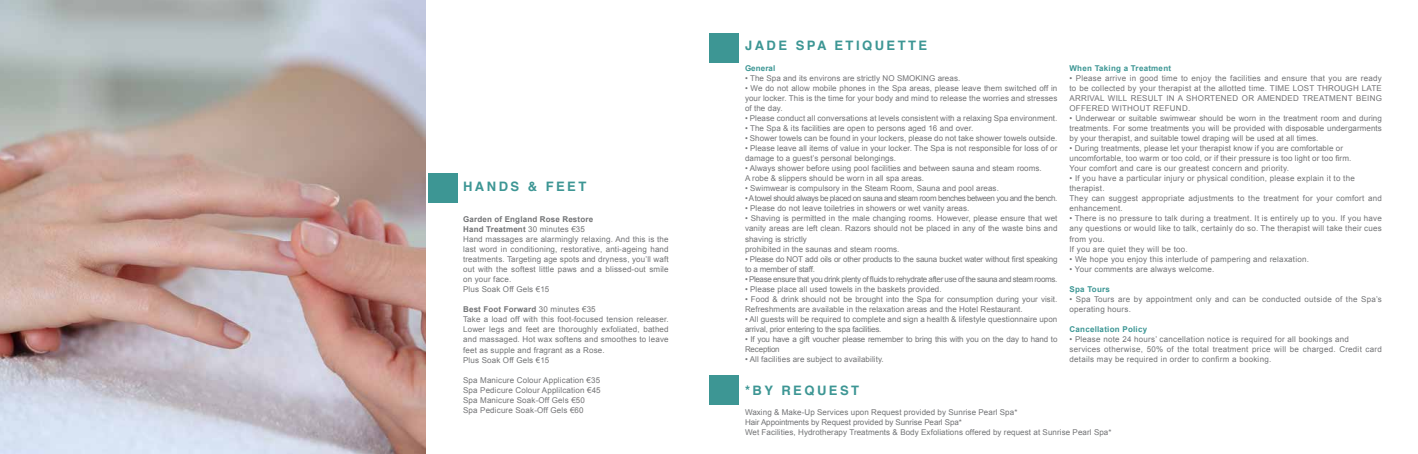
<style>
.page{position:relative;width:1418px;height:454px;background:#fff}
.page>*{position:absolute;margin:0;border:0;box-sizing:border-box;transform-origin:0 0}
.t1{font:700 13px "Helvetica";letter-spacing:.19em;color:#3d9694}
.t2{font:8px/10px "Arial";letter-spacing:.01em;color:#727375}
.t3{font:8px/10px "Arial";letter-spacing:.03em;color:#727375}
.t4{font:8px/10px "Arial";letter-spacing:-.02em;color:#727375}
.t5{font:8px "Arial";letter-spacing:-.04em;color:#727375}
.t6{font:8px "Arial";letter-spacing:-.05em;color:#727375}
.t7{font:700 8px "Arial";letter-spacing:.03em;color:#3d9694}
.t8{font:700 8px "Arial";letter-spacing:.01em;color:#3d9694}
.s1{font-weight:700}
</style>
<div class="page">
<img style="left:0;top:0;width:425px;height:454px">
<div style="left:428px;top:173px;width:30px;height:29px;background:#3d9694"></div>
<div style="left:709px;top:33px;width:29px;height:29px;background:#3d9694"></div>
<div style="left:709px;top:375px;width:29px;height:29px;background:#3d9694"></div>
<h1 class="t1" style="left:463px;top:176px;width:125px">HANDS &amp; FEET</h1>
<p class="t2" style="left:463px;top:214px;width:207px"><span class="s1">Garden of England Rose Restore<br>Hand Treatment</span> 30 minutes €35<br>Hand massages are alarmingly relaxing. And this is the last word in conditioning, restorative, anti-ageing hand treatments. Targeting age spots and dryness, you’ll waft out with the softest little paws and a blissed-out smile on your face.<br>Plus Soak Off Gels €15</p>
<p class="t2" style="left:463px;top:304px;width:207px"><span class="s1">Best Foot Forward</span> 30 minutes €35<br>Take a load off with this foot-focused tension releaser.<br>Lower legs and feet are thoroughly exfoliated, bathed and massaged. Hot wax softens and smoothes to leave</p>
<p class="t2" style="left:463px;top:345px;width:143px">feet as supple and fragrant as a Rose.<br>Plus Soak Off Gels €15</p>
<p class="t2" style="left:463px;top:375px;width:139px">Spa Manicure Colour Application €35<br>Spa Pedicure Colour Applilcation €45<br>Spa Manicure Soak-Off Gels €50<br>Spa Pedicure Soak-Off Gels €60</p>
<h1 class="t1" style="left:745px;top:35px;width:184px">JADE SPA ETIQUETTE</h1>
<p class="t8" style="left:745px;top:63px;width:32px">General</p>
<p class="t2" style="left:745px;top:74px;width:217px">• The Spa and its environs are strictly NO SMOKING areas.</p>
<p class="t2" style="left:745px;top:84px;width:314px;text-align:justify">• We do not allow mobile phones in the Spa areas, please leave them switched off in your locker. This is the time for your body and mind to release the worries and stresses of the day.</p>
<p class="t2" style="left:745px;top:114px;width:314px">• Please conduct all conversations at levels consistent with a relaxing Spa environment.</p>
<p class="t2" style="left:745px;top:124px;width:230px">• The Spa &amp; its facilities are open to persons aged 16 and over.</p>
<p class="t2" style="left:745px;top:134px;width:314px">• Shower towels can be found in your lockers, please do not take shower towels outside.</p>
<p class="t2" style="left:745px;top:144px;width:314px">• Please leave all items of value in your locker. The Spa is not responsible for loss of or damage to a guest’s personal belongings.</p>
<p class="t2" style="left:745px;top:164px;width:298px">• Always shower before using pool facilities and between sauna and steam rooms.<br>A robe &amp; slippers should be worn in all spa areas.</p>
<p class="t2" style="left:745px;top:184px;width:255px">• Swimwear is compulsory in the Steam Room, Sauna and pool areas.</p>
<p class="t6" style="left:745px;top:193px;width:314px">• A towel should always be placed on sauna and steam room benches between you and the bench.</p>
<p class="t2" style="left:745px;top:204px;width:226px">• Please do not leave toiletries in showers or wet vanity areas.</p>
<p class="t2" style="left:745px;top:214px;width:314px">• Shaving is permitted in the male changing rooms. However, please ensure that wet vanity areas are left clean. Razors should not be placed in any of the waste bins and shaving is strictly<br>prohibited in the saunas and steam rooms.</p>
<p class="t4" style="left:745px;top:254px;width:314px">• Please do NOT add oils or other products to the sauna bucket water without first speaking to a member of staff.</p>
<p class="t5" style="left:745px;top:273px;width:314px">• Please ensure that you drink plenty of fluids to rehydrate after use of the sauna and steam rooms.</p>
<p class="t2" style="left:745px;top:284px;width:198px">• Please place all used towels in the baskets provided.</p>
<p class="t2" style="left:745px;top:294px;width:314px">• Food &amp; drink should not be brought into the Spa for consumption during your visit.<br>Refreshments are available in the relaxation areas and the Hotel Restaurant.</p>
<p class="t2" style="left:745px;top:314px;width:314px">• All guests will be required to complete and sign a health &amp; lifestyle questionnaire upon arrival, prior entering to the spa facilities.</p>
<p class="t4" style="left:745px;top:334px;width:314px">• If you have a gift voucher please remember to bring this with you on the day to hand to<br>Reception</p>
<p class="t2" style="left:745px;top:354px;width:140px">• All facilities are subject to availability.</p>
<p class="t7" style="left:1069px;top:63px;width:103px">When Taking a Treatment</p>
<p class="t2" style="left:1069px;top:74px;width:314px;text-align:justify">• Please arrive in good time to enjoy the facilities and ensure that you are ready to be collected by your therapist at the allotted time. TIME LOST THROUGH LATE ARRIVAL WILL RESULT IN A SHORTENED OR AMENDED TREATMENT BEING OFFERED WITHOUT REFUND.</p>
<p class="t2" style="left:1069px;top:114px;width:314px;text-align:justify">• Underwear or suitable swimwear should be worn in the treatment room and during treatments. For some treatments you will be provided with disposable undergarments by your therapist, and suitable towel draping will be used at all times.</p>
<p class="t2" style="left:1069px;top:144px;width:283px">• During treatments, please let your therapist know if you are comfortable or uncomfortable, too warm or too cold, or if their pressure is too light or too firm.<br>Your comfort and care is our greatest concern and priority.</p>
<p class="t3" style="left:1069px;top:174px;width:314px">• If you have a particular injury or physical condition, please explain it to the therapist.<br>They can suggest appropriate adjustments to the treatment for your comfort and enhancement.</p>
<p class="t3" style="left:1069px;top:214px;width:314px">• There is no pressure to talk during a treatment. It is entirely up to you. If you have any questions or would like to talk, certainly do so. The therapist will take their cues from you.<br>If you are quiet they will be too.</p>
<p class="t3" style="left:1069px;top:254px;width:241px">• We hope you enjoy this interlude of pampering and relaxation.</p>
<p class="t3" style="left:1069px;top:264px;width:146px">• Your comments are always welcome.</p>
<p class="t7" style="left:1069px;top:283px;width:42px">Spa Tours</p>
<p class="t3" style="left:1069px;top:294px;width:314px">• Spa Tours are by appointment only and can be conducted outside of the Spa’s operating hours.</p>
<p class="t7" style="left:1069px;top:323px;width:79px">Cancellation Policy</p>
<p class="t3" style="left:1069px;top:334px;width:314px">• Please note 24 hours’ cancellation notice is required for all bookings and services otherwise, 50% of the total treatment price will be charged. Credit card details may be required in order to confirm a booking.</p>
<h1 class="t1" style="left:745px;top:379px;width:116px">*BY REQUEST</h1>
<p class="t2" style="left:745px;top:407px;width:368px">Waxing &amp; Make-Up Services upon Request provided by Sunrise Pearl Spa*<br>Hair Appointments by Request provided by Sunrise Pearl Spa*<br>Wet Facilities, Hydrotherapy Treatments &amp; Body Exfoliations offered by request at Sunrise Pearl Spa*</p>
</div>
